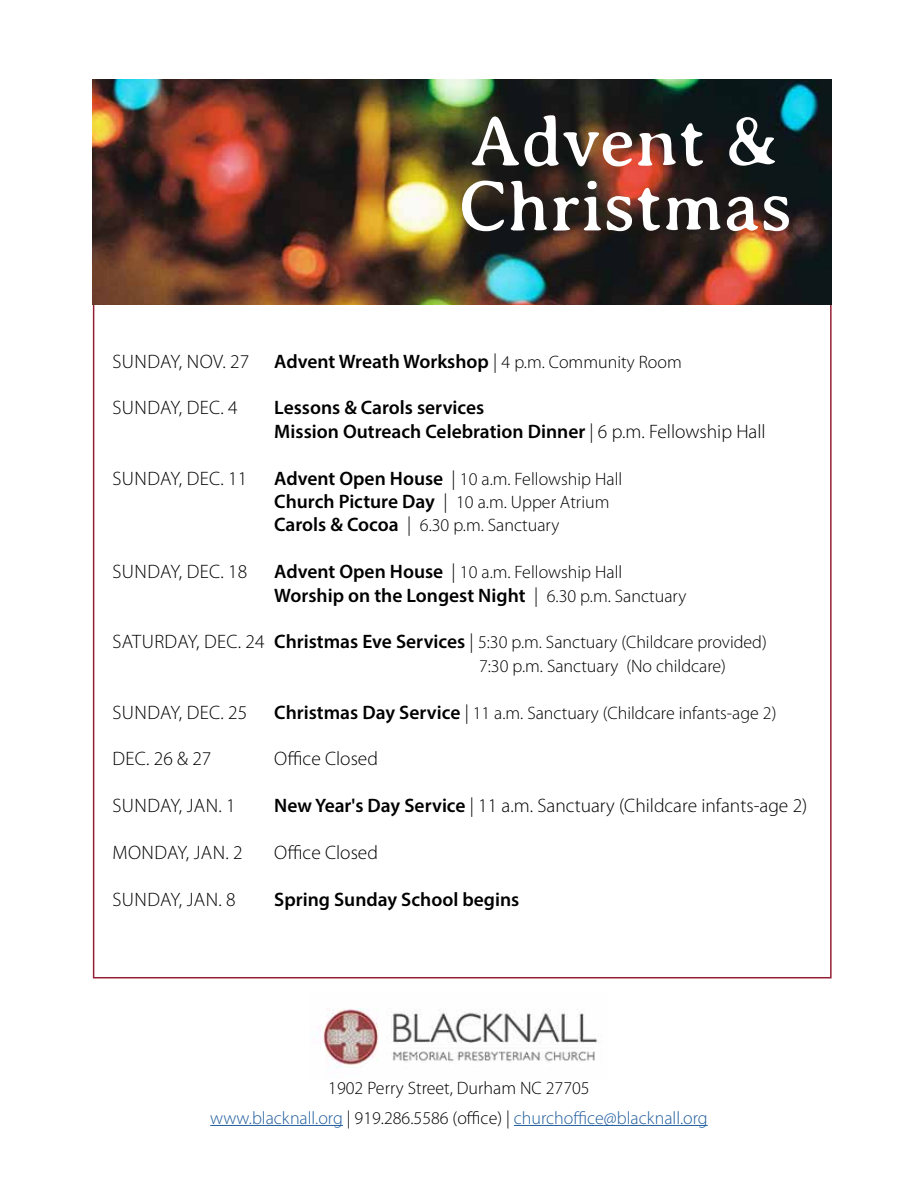
<style>
.page{position:relative;width:918px;height:1188px;background:#fff}
.page>*{position:absolute;margin:0;border:0;box-sizing:border-box;transform-origin:0 0}
.t1{font:73.5px/64.5px "Averia Serif";color:#fff}
.t2{font:300 19.5px "Myriad Pro";letter-spacing:.005em;color:#000}
.t3{font:600 19.5px/23.4px "Myriad Pro";color:#000}
.t4{font:300 18px/23.4px "Myriad Pro";color:#000}
.s1{font-weight:300}
.s2{font-weight:300;font-size:18px}
.s3{font-weight:600;font-size:19.5px}
.s4{font-size:19.5px}
.s5{font-weight:600}
.s6{color:#215e9e}
</style>
<div class="page">
<hr style="left:210px;top:1125px;width:133px;height:1px;background:#215e9e">
<hr style="left:514px;top:1125px;width:194px;height:1px;background:#215e9e">
<img style="left:93px;top:80px;width:739px;height:225px">
<img style="left:319px;top:1008px;width:279px;height:59px">
<h1 class="t1" style="left:459px;top:110px;width:335px">Advent &amp;<br>Christmas</h1>
<p class="t2" style="left:113px;top:350px;width:138px">SUNDAY, NOV. 27</p>
<p class="t3" style="left:274px;top:349px;width:409px">Advent Wreath Workshop <span class="s1">|</span> <span class="s2">4 p.m. Community Room</span></p>
<p class="t2" style="left:113px;top:397px;width:127px">SUNDAY, DEC. 4</p>
<p class="t3" style="left:274px;top:396px;width:493px">Lessons &amp; Carols services<br>Mission Outreach Celebration Dinner <span class="s1">| 6 p.m. Fellowship Hall</span></p>
<p class="t2" style="left:113px;top:467px;width:136px">SUNDAY, DEC. 11</p>
<p class="t4" style="left:274px;top:467px;width:350px"><span class="s3">Advent Open House</span> <span class="s4">|</span> 10 a.m. Fellowship Hall<br><span class="s3">Church Picture Day</span> <span class="s4">|</span> 10 a.m. Upper Atrium<br><span class="s3">Carols &amp; Cocoa</span> <span class="s4">|</span> 6.30 p.m. Sanctuary</p>
<p class="t2" style="left:113px;top:561px;width:136px">SUNDAY, DEC. 18</p>
<p class="t4" style="left:274px;top:561px;width:349px"><span class="s3">Advent Open House</span> <span class="s4">|</span> 10 a.m. Fellowship Hall</p>
<p class="t3" style="left:274px;top:583px;width:413px">Worship on the Longest Night <span class="s1">|</span> <span class="s2">6.30 p.m. Sanctuary</span></p>
<p class="t4" style="left:479px;top:631px;width:289px;text-indent:-367px"><span class="s4">SATURDAY, DEC. 24</span> <span class="s3">Christmas Eve Services</span> <span class="s4">|</span> 5:30 p.m. Sanctuary (Childcare provided)<br>7:30 p.m. Sanctuary (No childcare)</p>
<p class="t2" style="left:113px;top:701px;width:136px">SUNDAY, DEC. 25</p>
<p class="t4" style="left:274px;top:701px;width:504px"><span class="s3">Christmas Day Service</span> <span class="s4">|</span> 11 a.m. Sanctuary (Childcare infants-age 2)</p>
<p class="t2" style="left:113px;top:748px;width:100px">DEC. 26 &amp; 27</p>
<p class="t2" style="left:274px;top:748px;width:105px">Office Closed</p>
<p class="t2" style="left:112px;top:795px;width:125px">SUNDAY, JAN. 1</p>
<p class="t2" style="left:274px;top:795px;width:535px"><span class="s5">New Year's Day Service</span> | 11 a.m. Sanctuary (Childcare infants-age 2)</p>
<p class="t2" style="left:112px;top:842px;width:132px">MONDAY, JAN. 2</p>
<p class="t2" style="left:274px;top:842px;width:105px">Office Closed</p>
<p class="t2" style="left:112px;top:888px;width:125px">SUNDAY, JAN. 8</p>
<p class="t3" style="left:274px;top:887px;width:247px">Spring Sunday School begins</p>
<p class="t4" style="left:210px;top:1073px;width:499px;line-height:30px;text-align:center">1902 Perry Street, Durham NC 27705<br><span class="s6">www.blacknall.org</span> | 919.286.5586 (office) | <span class="s6">churchoffice@blacknall.org</span></p>
</div>
